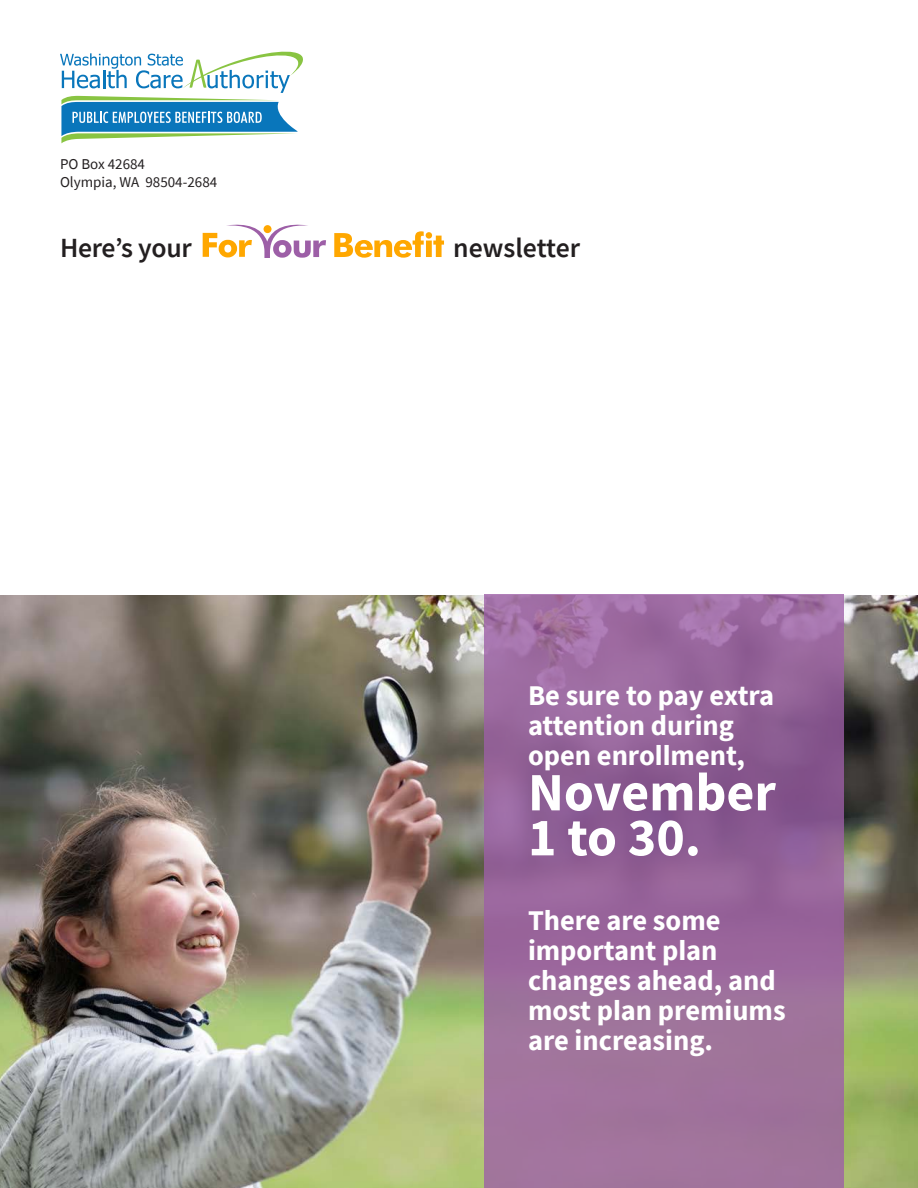
<style>
.page{position:relative;width:918px;height:1188px;background:#fff}
.page>*{position:absolute;margin:0;border:0;box-sizing:border-box;transform-origin:0 0}
.t1{font:700 54px/45px "Source Sans Pro";color:#fff}
.t2{font:700 28.5px/30px "Source Sans Pro";color:#fff}
.t3{font:600 27.75px "Source Sans Pro";letter-spacing:-.01em;color:#231f20}
.t4{font:15px "Source Sans Pro";color:#231f20}
</style>
<div class="page">
<img style="left:0;top:595px;width:918px;height:593px">
<svg style="left:484px;top:594px;width:360px;height:594px;background:#99699a"></svg>
<svg style="left:60px;top:52px;width:243px;height:91px"></svg>
<svg style="left:334px;top:231px;width:110px;height:27px"></svg>
<svg style="left:203px;top:224px;width:123px;height:34px"></svg>
<p class="t4" style="left:60px;top:154px;width:87px">PO Box 42684</p>
<p class="t4" style="left:60px;top:172px;width:159px">Olympia, WA 98504-2684</p>
<p class="t3" style="left:60px;top:230px;width:133px">Here’s your</p>
<p class="t3" style="left:453px;top:230px;width:128px">newsletter</p>
<h1 class="t2" style="left:528px;top:680px;width:248px">Be sure to pay extra attention during open enrollment,</h1>
<h1 class="t1" style="left:528px;top:769px;width:249px">November<br>1 to 30.</h1>
<h1 class="t2" style="left:528px;top:905px;width:259px">There are some important plan changes ahead, and most plan premiums are increasing.</h1>
</div>
